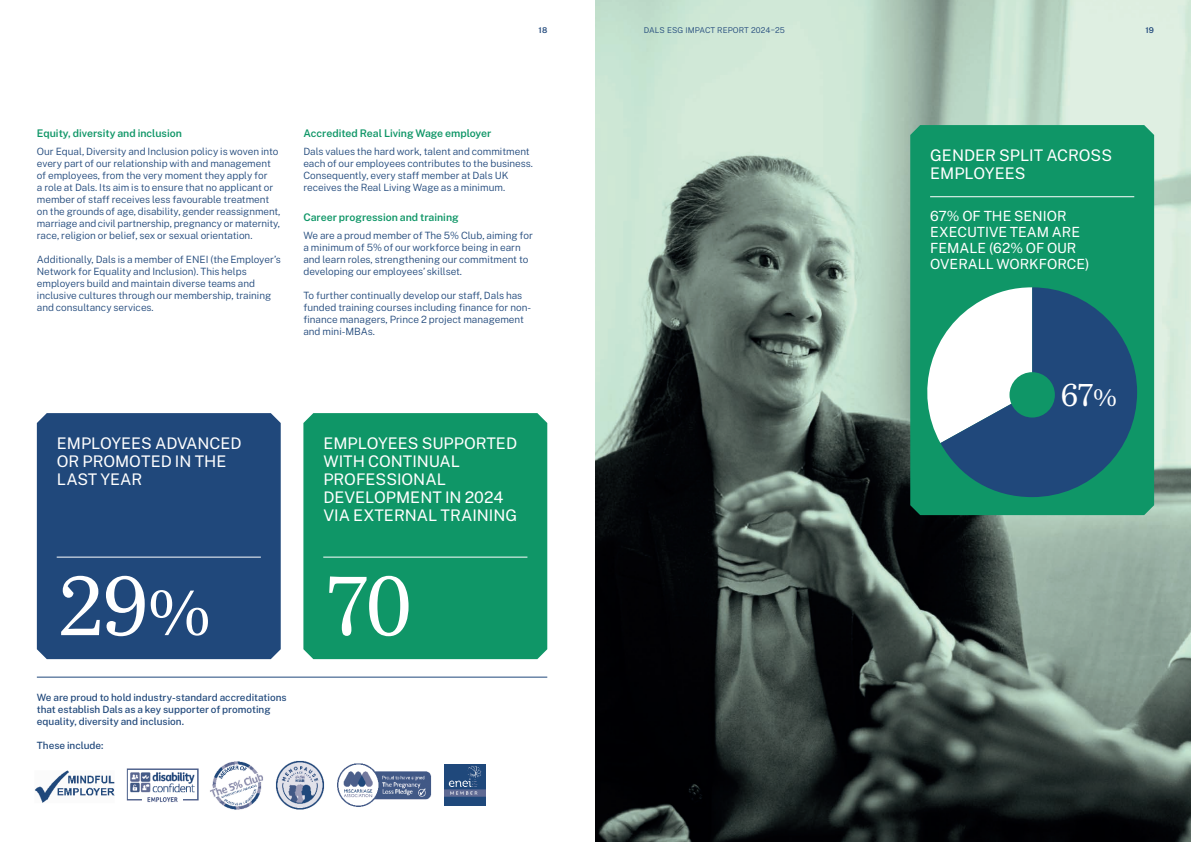
<style>
.page{position:relative;width:1191px;height:842px;background:#fff}
.page>*{position:absolute;margin:0;border:0;box-sizing:border-box;transform-origin:0 0}
.t1{font:85px "Bressay";color:#fff}
.t2{font:32px "Bressay";color:#fff}
.t3{font:16px/18px "Public Sans";color:#fff}
.t4{font:14px/16px "Public Sans";color:#fff}
.t5{font:600 10.5px "Public Sans";color:#0f9667}
.t6{font:300 10px/12px "Public Sans";color:#20487b}
.t7{font:500 10px/12px "Public Sans";color:#20487b}
.t8{font:300 8px "Public Sans";letter-spacing:.01em;color:#20487b}
.t9{font:600 8px "Public Sans";color:#20487b}
.s1{font-size:65px}
.s2{font-size:24.5px}
</style>
<div class="page">
<div style="left:303px;top:413px;width:244px;height:246px;background:#0f9667"></div>
<hr style="left:323px;top:557px;width:204px;height:1px;background:#fff">
<div style="left:37px;top:413px;width:244px;height:246px;background:#20487b"></div>
<hr style="left:57px;top:557px;width:204px;height:1px;background:#fff">
<img style="left:595px;top:0;width:596px;height:842px">
<div style="left:910px;top:125px;width:244px;height:390px;background:#0f9667"></div>
<svg style="left:912px;top:287px;width:28px;height:156px"></svg>
<svg style="left:940px;top:287px;width:197px;height:210px;fill:#20487b"></svg>
<div style="left:1009px;top:372px;width:45px;height:45px;background:#0f9667;border-radius:50%"></div>
<hr style="left:930px;top:196px;width:204px;height:1px;background:#fff">
<img style="left:126px;top:768px;width:73px;height:35px">
<img style="left:34px;top:770px;width:81px;height:33px">
<hr style="left:37px;top:677px;width:510px;height:1px;background:#20487b">
<img style="left:276px;top:760px;width:48px;height:50px">
<img style="left:210px;top:761px;width:53px;height:49px">
<img style="left:337px;top:763px;width:95px;height:44px">
<img style="left:444px;top:764px;width:41px;height:41px">
<p class="t9" style="left:538px;top:25px;width:10px">18</p>
<p class="t5" style="left:37px;top:126px;width:147px">Equity, diversity and inclusion</p>
<p class="t6" style="left:37px;top:145px;width:245px">Our Equal, Diversity and Inclusion policy is woven into every part of our relationship with and management of employees, from the very moment they apply for<br>a role at Dals. Its aim is to ensure that no applicant or member of staff receives less favourable treatment on the grounds of age, disability, gender reassignment, marriage and civil partnership, pregnancy or maternity, race, religion or belief, sex or sexual orientation.</p>
<p class="t6" style="left:37px;top:253px;width:245px">Additionally, Dals is a member of ENEI (the Employer’s Network for Equality and Inclusion). This helps employers build and maintain diverse teams and inclusive cultures through our membership, training and consultancy services.</p>
<p class="t5" style="left:303px;top:126px;width:190px">Accredited Real Living Wage employer</p>
<p class="t6" style="left:303px;top:145px;width:231px">Dals values the hard work, talent and commitment each of our employees contributes to the business.<br>Consequently, every staff member at Dals UK receives the Real Living Wage as a minimum.</p>
<p class="t5" style="left:303px;top:210px;width:157px">Career progression and training</p>
<p class="t6" style="left:303px;top:229px;width:231px">We are a proud member of The 5% Club, aiming for a minimum of 5% of our workforce being in earn and learn roles, strengthening our commitment to developing our employees’ skillset.</p>
<p class="t6" style="left:303px;top:289px;width:229px">To further continually develop our staff, Dals has funded training courses including finance for non&shy;finance managers, Prince 2 project management and mini-MBAs.</p>
<p class="t3" style="left:57px;top:434px;width:186px">EMPLOYEES ADVANCED<br>OR PROMOTED IN THE<br>LAST YEAR</p>
<p class="t1" style="left:57px;top:556px;width:157px">29<span class="s1">%</span></p>
<p class="t7" style="left:37px;top:691px;width:251px">We are proud to hold industry-standard accreditations that establish Dals as a key supporter of promoting equality, diversity and inclusion.</p>
<p class="t7" style="left:37px;top:739px;width:68px">These include:</p>
<p class="t3" style="left:323px;top:434px;width:195px">EMPLOYEES SUPPORTED<br>WITH CONTINUAL<br>PROFESSIONAL<br>DEVELOPMENT IN 2024<br>VIA EXTERNAL TRAINING</p>
<p class="t1" style="left:323px;top:556px;width:91px">70</p>
<p class="t8" style="left:643px;top:25px;width:143px">DALS ESG IMPACT REPORT 2024–25</p>
<p class="t9" style="left:1145px;top:25px;width:10px">19</p>
<p class="t3" style="left:930px;top:146px;width:183px">GENDER SPLIT ACROSS<br>EMPLOYEES</p>
<p class="t4" style="left:930px;top:208px;width:161px">67% OF THE SENIOR<br>EXECUTIVE TEAM ARE<br>FEMALE (62% OF OUR<br>OVERALL WORKFORCE)</p>
<p class="t2" style="left:1060px;top:376px;width:58px">67<span class="s2">%</span></p>
</div>
